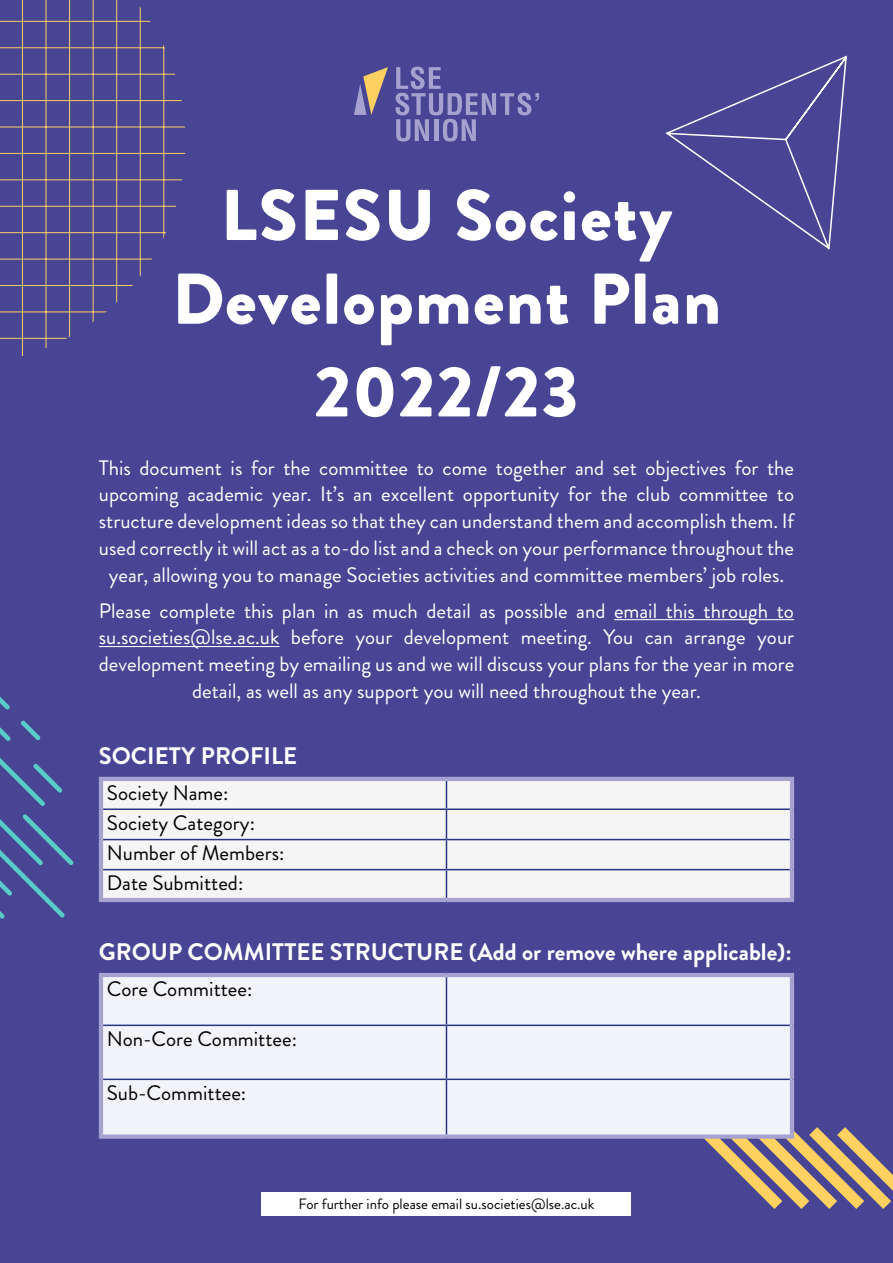
<style>
.page{position:relative;width:893px;height:1263px;background:#474594}
.page>*{position:absolute;margin:0;border:0;box-sizing:border-box;transform-origin:0 0}
.t1{font:900 71.7px/83.7px "Brandon Grotesque";letter-spacing:.02em;color:#fff;text-align:center}
.t2{font:700 23.85px "Brandon Grotesque";color:#fff}
.t3{font:20.85px/26.8px "Brandon Grotesque";color:#fff;text-align:center}
.t4{font:20.85px/30.3px "Brandon Grotesque";color:#000}
.t5{font:15px "Brandon Grotesque";color:#000}
</style>
<div class="page">
<div style="left:262px;top:1192px;width:369px;height:24px;background:#fff"></div>
<svg style="left:0;top:0;width:185px;height:356px"></svg>
<svg style="left:0;top:696px;width:74px;height:223px"></svg>
<svg style="left:396px;top:67px;width:143px;height:74px"></svg>
<svg style="left:354px;top:67px;width:34px;height:48px"></svg>
<hr style="left:614px;top:619px;width:180px;height:1px;background:#fff">
<hr style="left:99px;top:646px;width:180px;height:1px;background:#fff">
<div style="left:103px;top:781px;width:687px;height:117px;background:#f5f5f5"></div>
<hr style="left:99px;top:777px;width:347px;height:4px;background:#a6a3d1">
<hr style="left:99px;top:781px;width:4px;height:28px;background:#a6a3d1">
<hr style="left:446px;top:777px;width:348px;height:4px;background:#a6a3d1">
<hr style="left:790px;top:781px;width:4px;height:28px;background:#a6a3d1">
<hr style="left:99px;top:809px;width:4px;height:30px;background:#a6a3d1">
<hr style="left:790px;top:809px;width:4px;height:30px;background:#a6a3d1">
<hr style="left:99px;top:839px;width:4px;height:31px;background:#a6a3d1">
<hr style="left:790px;top:839px;width:4px;height:31px;background:#a6a3d1">
<hr style="left:99px;top:870px;width:4px;height:28px;background:#a6a3d1">
<hr style="left:790px;top:870px;width:4px;height:28px;background:#a6a3d1">
<hr style="left:99px;top:898px;width:347px;height:4px;background:#a6a3d1">
<hr style="left:446px;top:898px;width:348px;height:4px;background:#a6a3d1">
<hr style="left:103px;top:808px;width:343px;height:2px;background:#283583">
<hr style="left:446px;top:808px;width:344px;height:2px;background:#283583">
<hr style="left:103px;top:839px;width:343px;height:1px;background:#283583">
<hr style="left:446px;top:839px;width:344px;height:1px;background:#283583">
<hr style="left:103px;top:869px;width:343px;height:1px;background:#283583">
<hr style="left:446px;top:869px;width:344px;height:1px;background:#283583">
<svg style="left:446px;top:781px;width:1px;height:117px"></svg>
<svg style="left:704px;top:1127px;width:189px;height:82px"></svg>
<div style="left:103px;top:977px;width:687px;height:157px;background:#f3f3fa"></div>
<hr style="left:99px;top:973px;width:347px;height:4px;background:#a6a3d1">
<hr style="left:99px;top:977px;width:4px;height:48px;background:#a6a3d1">
<hr style="left:446px;top:973px;width:348px;height:4px;background:#a6a3d1">
<hr style="left:790px;top:977px;width:4px;height:48px;background:#a6a3d1">
<hr style="left:99px;top:1025px;width:4px;height:54px;background:#a6a3d1">
<hr style="left:790px;top:1025px;width:4px;height:54px;background:#a6a3d1">
<hr style="left:99px;top:1079px;width:4px;height:55px;background:#a6a3d1">
<hr style="left:790px;top:1079px;width:4px;height:55px;background:#a6a3d1">
<div style="left:99px;top:1134px;width:347px;height:5px;background:#a6a3d1"></div>
<div style="left:446px;top:1134px;width:348px;height:5px;background:#a6a3d1"></div>
<hr style="left:446px;top:977px;width:1px;height:47px;background:#283583">
<hr style="left:103px;top:1024px;width:343px;height:2px;background:#283583">
<hr style="left:446px;top:1024px;width:344px;height:2px;background:#283583">
<hr style="left:446px;top:1026px;width:1px;height:52px;background:#283583">
<hr style="left:103px;top:1078px;width:343px;height:2px;background:#283583">
<hr style="left:446px;top:1078px;width:344px;height:2px;background:#283583">
<hr style="left:446px;top:1080px;width:1px;height:54px;background:#283583">
<svg style="left:665px;top:55px;width:182px;height:195px"></svg>
<h1 class="t1" style="left:172px;top:174px;width:550px">LSESU Society<br>Development Plan</h1>
<h1 class="t1" style="left:314px;top:351px;width:266px">2022/23</h1>
<p class="t3" style="left:99px;top:454px;width:697px">This document is for the committee to come together and set objectives for the upcoming academic year. It’s an excellent opportunity for the club committee to structure development ideas so that they can understand them and accomplish them. If used correctly it will act as a to-do list and a check on your performance throughout the year, allowing you to manage Societies activities and committee members’ job roles.</p>
<p class="t3" style="left:99px;top:597px;width:697px">Please complete this plan in as much detail as possible and email this through to su.societies@lse.ac.uk before your development meeting. You can arrange your development meeting by emailing us and we will discuss your plans for the year in more detail, as well as any support you will need throughout the year.</p>
<p class="t2" style="left:99px;top:739px;width:200px">SOCIETY PROFILE</p>
<p class="t4" style="left:107px;top:777px;width:179px">Society Name:<br>Society Category:<br>Number of Members:<br>Date Submitted:</p>
<p class="t2" style="left:99px;top:935px;width:694px">GROUP COMMITTEE STRUCTURE (Add or remove where applicable):</p>
<p class="t4" style="left:107px;top:974px;width:147px">Core Committee:</p>
<p class="t4" style="left:107px;top:1024px;width:192px">Non-Core Committee:</p>
<p class="t4" style="left:107px;top:1078px;width:141px">Sub-Committee:</p>
<p class="t5" style="left:298px;top:1193px;width:298px">For further info please email su.societies@lse.ac.uk</p>
</div>
